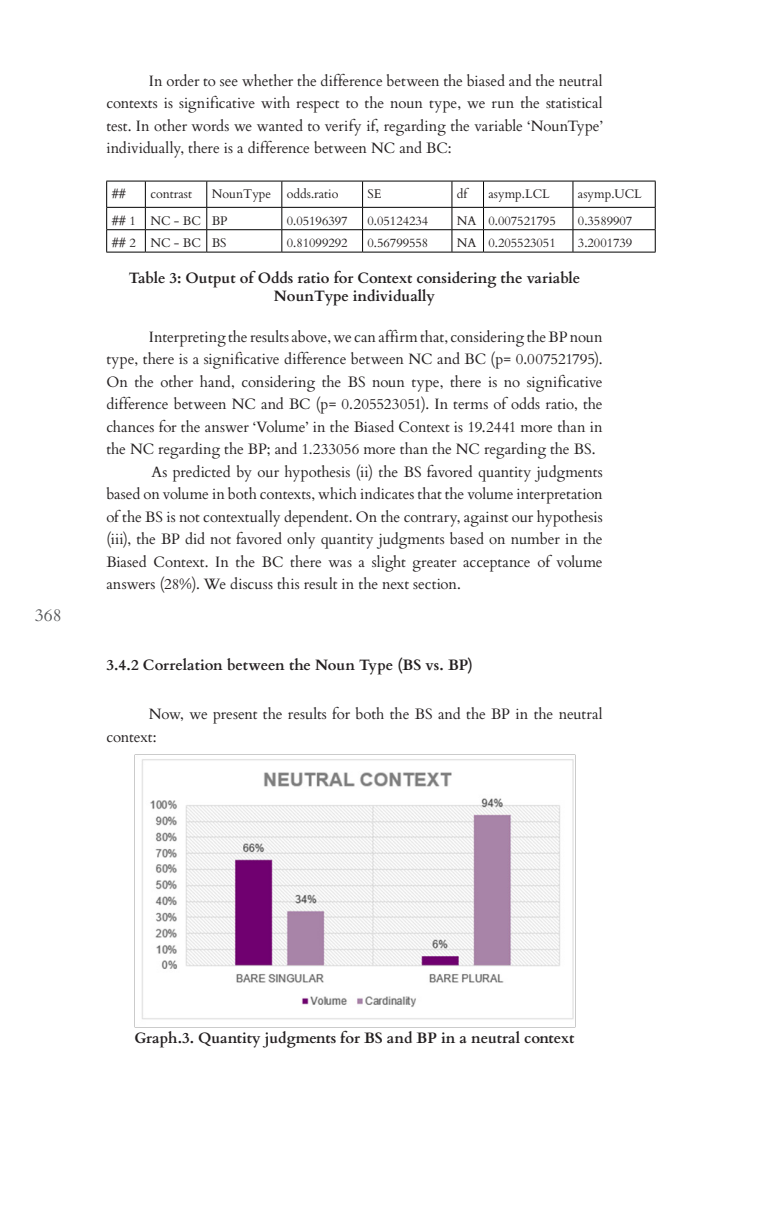
<style>
.page{position:relative;width:780px;height:1205px;background:#fff}
.page>*{position:absolute;margin:0;border:0;box-sizing:border-box;transform-origin:0 0}
.t1{font:17.5px "Cardo";color:#57585a}
.TEXTO{font:15px/22.5px "Cardo";letter-spacing:-.005em;color:#231f20;text-align:justify}
.RODAPE_REVISTA_LETRA{font:700 15px/18px "Cardo";color:#231f20;text-align:center}
.SUBTITULO_TEXTO{font:700 15px "Cardo";letter-spacing:-.005em;color:#231f20}
.NOTA_DE_RODAPE{font:12.5px "Cardo";color:#231f20}
</style>
<div class="page">
<hr style="left:106px;top:181px;width:39px;height:1px;background:#000">
<hr style="left:145px;top:181px;width:62px;height:1px;background:#000">
<hr style="left:207px;top:181px;width:75px;height:1px;background:#000">
<hr style="left:282px;top:181px;width:80px;height:1px;background:#000">
<hr style="left:362px;top:181px;width:90px;height:1px;background:#000">
<hr style="left:452px;top:181px;width:31px;height:1px;background:#000">
<hr style="left:483px;top:181px;width:90px;height:1px;background:#000">
<hr style="left:573px;top:181px;width:82px;height:1px;background:#000">
<hr style="left:106px;top:207px;width:39px;height:1px;background:#000">
<hr style="left:145px;top:207px;width:62px;height:1px;background:#000">
<hr style="left:207px;top:207px;width:75px;height:1px;background:#000">
<hr style="left:282px;top:207px;width:80px;height:1px;background:#000">
<hr style="left:362px;top:207px;width:90px;height:1px;background:#000">
<hr style="left:452px;top:207px;width:31px;height:1px;background:#000">
<hr style="left:483px;top:207px;width:90px;height:1px;background:#000">
<hr style="left:573px;top:207px;width:82px;height:1px;background:#000">
<hr style="left:106px;top:229px;width:39px;height:1px;background:#000">
<hr style="left:145px;top:229px;width:62px;height:1px;background:#000">
<hr style="left:207px;top:229px;width:75px;height:1px;background:#000">
<hr style="left:282px;top:229px;width:80px;height:1px;background:#000">
<hr style="left:362px;top:229px;width:90px;height:1px;background:#000">
<hr style="left:452px;top:229px;width:31px;height:1px;background:#000">
<hr style="left:483px;top:229px;width:90px;height:1px;background:#000">
<hr style="left:573px;top:229px;width:82px;height:1px;background:#000">
<hr style="left:106px;top:252px;width:39px;height:1px;background:#000">
<hr style="left:145px;top:252px;width:62px;height:1px;background:#000">
<hr style="left:207px;top:252px;width:75px;height:1px;background:#000">
<hr style="left:282px;top:252px;width:80px;height:1px;background:#000">
<hr style="left:362px;top:252px;width:90px;height:1px;background:#000">
<hr style="left:452px;top:252px;width:31px;height:1px;background:#000">
<hr style="left:483px;top:252px;width:90px;height:1px;background:#000">
<hr style="left:573px;top:252px;width:82px;height:1px;background:#000">
<svg style="left:106px;top:181px;width:1px;height:71px"></svg>
<svg style="left:145px;top:181px;width:1px;height:71px"></svg>
<svg style="left:206px;top:181px;width:1px;height:71px"></svg>
<svg style="left:281px;top:181px;width:1px;height:71px"></svg>
<svg style="left:362px;top:181px;width:1px;height:71px"></svg>
<svg style="left:451px;top:181px;width:1px;height:71px"></svg>
<svg style="left:483px;top:181px;width:1px;height:71px"></svg>
<svg style="left:572px;top:181px;width:1px;height:71px"></svg>
<svg style="left:655px;top:181px;width:1px;height:71px"></svg>
<img style="left:134px;top:754px;width:441px;height:274px">
<p class="t1" style="left:35px;top:601px;width:28px">368</p>
<p class="TEXTO" style="left:106px;top:69px;width:498px;text-indent:43px">In order to see whether the difference between the biased and the neutral contexts is significative with respect to the noun type, we run the statistical test. In other words we wanted to verify if, regarding the variable ‘NounType’ individually, there is a difference between NC and BC:</p>
<p class="NOTA_DE_RODAPE" style="left:112px;top:184px;width:16px">##</p>
<p class="NOTA_DE_RODAPE" style="left:150px;top:184px;width:43px">contrast</p>
<p class="NOTA_DE_RODAPE" style="left:212px;top:184px;width:61px">NounType</p>
<p class="NOTA_DE_RODAPE" style="left:287px;top:184px;width:53px">odds.ratio</p>
<p class="NOTA_DE_RODAPE" style="left:367px;top:184px;width:15px">SE</p>
<p class="NOTA_DE_RODAPE" style="left:457px;top:184px;width:12px">df</p>
<p class="NOTA_DE_RODAPE" style="left:488px;top:184px;width:63px">asymp.LCL</p>
<p class="NOTA_DE_RODAPE" style="left:578px;top:184px;width:65px">asymp.UCL</p>
<p class="NOTA_DE_RODAPE" style="left:112px;top:210px;width:26px">## 1</p>
<p class="NOTA_DE_RODAPE" style="left:150px;top:210px;width:52px">NC - BC</p>
<p class="NOTA_DE_RODAPE" style="left:212px;top:210px;width:17px">BP</p>
<p class="NOTA_DE_RODAPE" style="left:287px;top:210px;width:62px">0.05196397</p>
<p class="NOTA_DE_RODAPE" style="left:367px;top:210px;width:62px">0.05124234</p>
<p class="NOTA_DE_RODAPE" style="left:457px;top:210px;width:21px">NA</p>
<p class="NOTA_DE_RODAPE" style="left:488px;top:210px;width:69px">0.007521795</p>
<p class="NOTA_DE_RODAPE" style="left:578px;top:210px;width:56px">0.3589907</p>
<p class="NOTA_DE_RODAPE" style="left:112px;top:233px;width:26px">## 2</p>
<p class="NOTA_DE_RODAPE" style="left:150px;top:233px;width:52px">NC - BC</p>
<p class="NOTA_DE_RODAPE" style="left:212px;top:233px;width:16px">BS</p>
<p class="NOTA_DE_RODAPE" style="left:287px;top:233px;width:62px">0.81099292</p>
<p class="NOTA_DE_RODAPE" style="left:367px;top:233px;width:62px">0.56799558</p>
<p class="NOTA_DE_RODAPE" style="left:457px;top:233px;width:21px">NA</p>
<p class="NOTA_DE_RODAPE" style="left:488px;top:233px;width:69px">0.205523051</p>
<p class="NOTA_DE_RODAPE" style="left:578px;top:233px;width:56px">3.2001739</p>
<p class="RODAPE_REVISTA_LETRA" style="left:129px;top:268px;width:453px">Table 3: Output of Odds ratio for Context considering the variable<br>NounType individually</p>
<p class="TEXTO" style="left:106px;top:325px;width:498px;text-indent:43px">Interpreting the results above, we can affirm that, considering the BP noun type, there is a significative difference between NC and BC (p= 0.007521795).<br>On the other hand, considering the BS noun type, there is no significative difference between NC and BC (p= 0.205523051). In terms of odds ratio, the chances for the answer ‘Volume’ in the Biased Context is 19.2441 more than in the NC regarding the BP; and 1.233056 more than the NC regarding the BS.</p>
<p class="TEXTO" style="left:106px;top:460px;width:498px;text-indent:45px">As predicted by our hypothesis (ii) the BS favored quantity judgments based on volume in both contexts, which indicates that the volume interpretation of the BS is not contextually dependent. On the contrary, against our hypothesis (iii), the BP did not favored only quantity judgments based on number in the Biased Context. In the BC there was a slight greater acceptance of volume answers (28%). We discuss this result in the next section.</p>
<p class="SUBTITULO_TEXTO" style="left:106px;top:653px;width:368px">3.4.2 Correlation between the Noun Type (BS vs. BP)</p>
<p class="TEXTO" style="left:106px;top:702px;width:498px;text-indent:43px">Now, we present the results for both the BS and the BP in the neutral context:</p>
<p class="RODAPE_REVISTA_LETRA" style="left:135px;top:1028px;width:441px">Graph.3. Quantity judgments for BS and BP in a neutral context</p>
</div>
